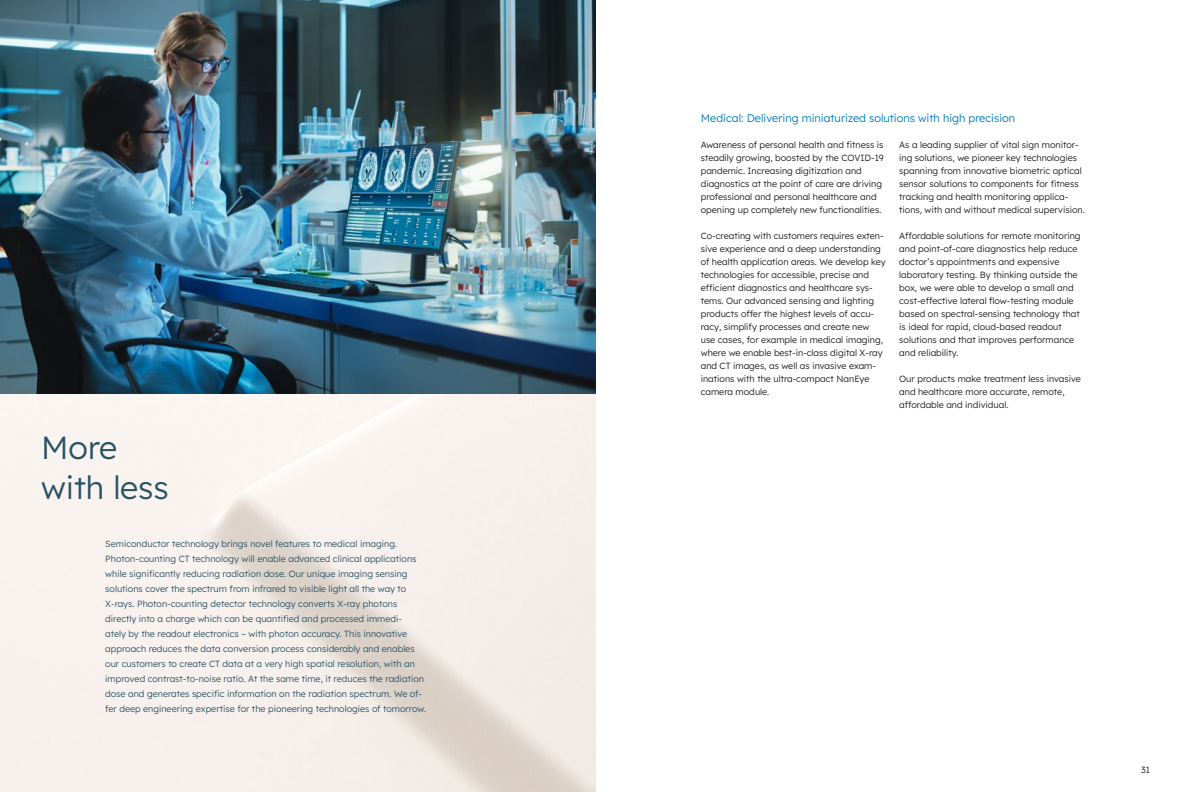
<style>
.page{position:relative;width:1191px;height:792px;background:#fff}
.page>*{position:absolute;margin:0;border:0;box-sizing:border-box;transform-origin:0 0}
.t1{font:300 32px/40px "Lexend";color:#295265}
.t2{font:300 11px "Lexend";color:#007bc4}
.t3{font:300 9px/13px "Lexend";color:#1d1d1b}
.t4{font:300 9px/15px "Lexend";color:#295265}
</style>
<div class="page">
<img style="left:0;top:0;width:595px;height:395px">
<h1 class="t1" style="left:41px;top:425px;width:129px">More with less</h1>
<p class="t4" style="left:105px;top:535px;width:322px">Semiconductor technology brings novel features to medical imaging.<br>Photon-counting CT technology will enable advanced clinical applications while significantly reducing radiation dose. Our unique imaging sensing solutions cover the spectrum from infrared to visible light all the way to X-rays. Photon-counting detector technology converts X-ray photons directly into a charge which can be quantified and processed immedi-<br>ately by the readout electronics – with photon accuracy. This innovative approach reduces the data conversion process considerably and enables our customers to create CT data at a very high spatial resolution, with an improved contrast‐to‐noise ratio. At the same time, it reduces the radiation dose and generates specific information on the radiation spectrum. We of&shy;fer deep engineering expertise for the pioneering technologies of tomorrow.</p>
<p class="t2" style="left:701px;top:110px;width:316px">Medical: Delivering miniaturized solutions with high precision</p>
<p class="t3" style="left:701px;top:137px;width:184px">Awareness of personal health and fitness is steadily growing, boosted by the COVID-19 pandemic. Increasing digitization and diagnostics at the point of care are driving professional and personal healthcare and opening up completely new functionalities.</p>
<p class="t3" style="left:701px;top:228px;width:186px">Co-creating with customers requires exten&shy;sive experience and a deep understanding of health application areas. We develop key technologies for accessible, precise and efficient diagnostics and healthcare sys&shy;tems. Our advanced sensing and lighting products offer the highest levels of accu&shy;racy, simplify processes and create new use cases, for example in medical imaging, where we enable best-in-class digital X-ray and CT images, as well as invasive exam&shy;inations with the ultra-compact NanEye camera module.</p>
<p class="t3" style="left:899px;top:137px;width:187px">As a leading supplier of vital sign monitor&shy;ing solutions, we pioneer key technologies spanning from innovative biometric optical sensor solutions to components for fitness tracking and health monitoring applica&shy;tions, with and without medical supervision.</p>
<p class="t3" style="left:899px;top:228px;width:183px">Affordable solutions for remote monitoring and point-of-care diagnostics help reduce doctor’s appointments and expensive laboratory testing. By thinking outside the box, we were able to develop a small and cost-effective lateral flow-testing module based on spectral-sensing technology that is ideal for rapid, cloud-based readout solutions and that improves performance and reliability.</p>
<p class="t3" style="left:899px;top:371px;width:183px">Our products make treatment less invasive and healthcare more accurate, remote, affordable and individual.</p>
<p class="t3" style="left:1141px;top:762px;width:10px">31</p>
</div>
